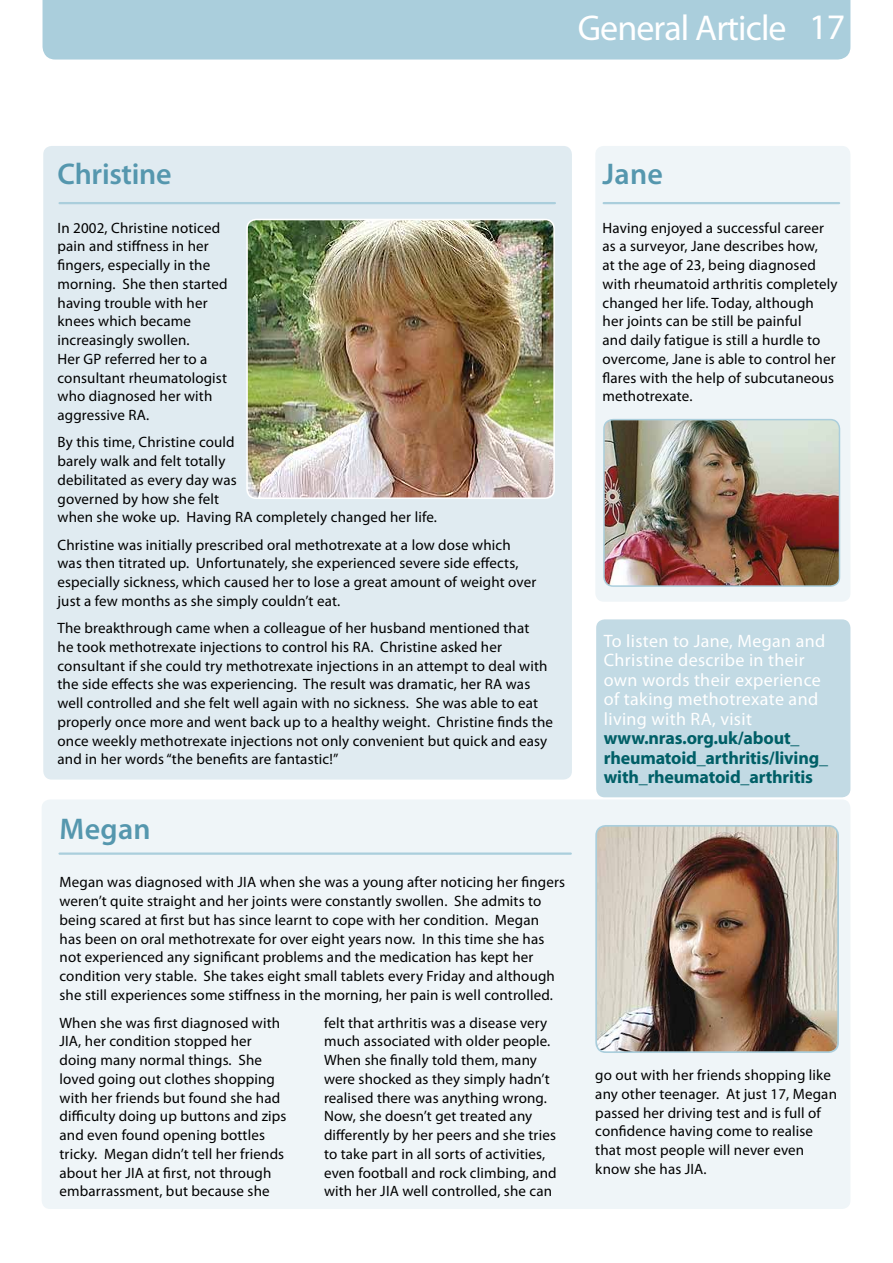
<style>
.page{position:relative;width:893px;height:1263px;background:#fff}
.page>*{position:absolute;margin:0;border:0;box-sizing:border-box;transform-origin:0 0}
.t1{font:36px "Myriad Pro";letter-spacing:-.025em;color:#fff}
.t2{font:600 30px "Myriad Pro";letter-spacing:-.01em;color:#5597ae}
.t3{font:18px/19.5px "Myriad Pro";letter-spacing:.02em;color:#fff}
.t4{font:700 18px/19.5px "Myriad Pro";letter-spacing:-.01em;color:#005f67}
.t5{font:15px/18.8px "Myriad Pro";letter-spacing:.01em;color:#000}
</style>
<div class="page">
<div style="left:43px;top:0;width:807px;height:60px;background:#aacedc"></div>
<div style="left:42px;top:799px;width:808px;height:410px;background:#eff5f8;border-radius:9px"></div>
<div style="left:595px;top:146px;width:255px;height:456px;background:#eff5f8;border-radius:9px"></div>
<div style="left:43px;top:146px;width:529px;height:633px;background:#e0ebf1;border-radius:9px"></div>
<img style="left:598px;top:828px;width:238px;height:222px">
<div style="left:595px;top:825px;width:244px;height:228px;border:2px solid #aacedc;border-radius:10px"></div>
<img style="left:606px;top:420px;width:233px;height:164px">
<div style="left:603px;top:419px;width:237px;height:168px;border:2px solid #aacedc;border-radius:9px"></div>
<img style="left:249px;top:222px;width:303px;height:274px">
<div style="left:246px;top:219px;width:309px;height:280px;border:2px solid #fff;border-radius:9px"></div>
<div style="left:596px;top:619px;width:254px;height:178px;background:#c2dae4;border-radius:9px"></div>
<hr style="left:60px;top:202px;width:495px;height:2px;background:#aacedc">
<hr style="left:604px;top:202px;width:235px;height:2px;background:#aacedc">
<hr style="left:60px;top:852px;width:511px;height:3px;background:#aacedc">
<h1 class="t1" style="left:578px;top:5px;width:210px">General Article</h1>
<h1 class="t1" style="left:809px;top:5px;width:38px">17</h1>
<h2 class="t2" style="left:58px;top:155px;width:116px">Christine</h2>
<p class="t5" style="left:58px;top:218px;width:172px">In 2002, Christine noticed pain and stiffness in her fingers, especially in the morning. She then started having trouble with her knees which became increasingly swollen.<br>Her GP referred her to a consultant rheumatologist who diagnosed her with aggressive RA.</p>
<p class="t5" style="left:58px;top:433px;width:381px">By this time, Christine could<br>barely walk and felt totally<br>debilitated as every day was<br>governed by how she felt<br>when she woke up. Having RA completely changed her life.</p>
<p class="t5" style="left:58px;top:535px;width:480px">Christine was initially prescribed oral methotrexate at a low dose which was then titrated up. Unfortunately, she experienced severe side effects, especially sickness, which caused her to lose a great amount of weight over just a few months as she simply couldn’t eat.</p>
<p class="t5" style="left:58px;top:618px;width:497px">The breakthrough came when a colleague of her husband mentioned that<br>he took methotrexate injections to control his RA. Christine asked her consultant if she could try methotrexate injections in an attempt to deal with the side effects she was experiencing. The result was dramatic, her RA was well controlled and she felt well again with no sickness. She was able to eat properly once more and went back up to a healthy weight. Christine finds the once weekly methotrexate injections not only convenient but quick and easy and in her words “the benefits are fantastic!”</p>
<h2 class="t2" style="left:60px;top:810px;width:93px">Megan</h2>
<p class="t5" style="left:60px;top:873px;width:507px">Megan was diagnosed with JIA when she was a young after noticing her fingers weren’t quite straight and her joints were constantly swollen. She admits to being scared at first but has since learnt to cope with her condition. Megan<br>has been on oral methotrexate for over eight years now. In this time she has not experienced any significant problems and the medication has kept her condition very stable. She takes eight small tablets every Friday and although she still experiences some stiffness in the morning, her pain is well controlled.</p>
<p class="t5" style="left:60px;top:1013px;width:229px">When she was first diagnosed with JIA, her condition stopped her doing many normal things. She loved going out clothes shopping with her friends but found she had difficulty doing up buttons and zips and even found opening bottles tricky. Megan didn’t tell her friends about her JIA at first, not through embarrassment, but because she</p>
<p class="t5" style="left:324px;top:1013px;width:234px">felt that arthritis was a disease very much associated with older people.<br>When she finally told them, many were shocked as they simply hadn’t realised there was anything wrong.<br>Now, she doesn’t get treated any differently by her peers and she tries to take part in all sorts of activities, even football and rock climbing, and with her JIA well controlled, she can</p>
<h2 class="t2" style="left:602px;top:155px;width:62px">Jane</h2>
<p class="t5" style="left:602px;top:218px;width:237px">Having enjoyed a successful career as a surveyor, Jane describes how,<br>at the age of 23, being diagnosed with rheumatoid arthritis completely changed her life. Today, although her joints can be still be painful<br>and daily fatigue is still a hurdle to overcome, Jane is able to control her flares with the help of subcutaneous methotrexate.</p>
<p class="t3" style="left:604px;top:631px;width:223px">To listen to Jane, Megan and<br>Christine describe in their own words their experience of taking methotrexate and living with RA, visit</p>
<p class="t4" style="left:604px;top:728px;width:226px">www.nras.org.uk/about_ rheumatoid_arthritis/living_ with_rheumatoid_arthritis</p>
<p class="t5" style="left:595px;top:1065px;width:243px">go out with her friends shopping like any other teenager. At just 17, Megan passed her driving test and is full of confidence having come to realise that most people will never even know she has JIA.</p>
</div>
